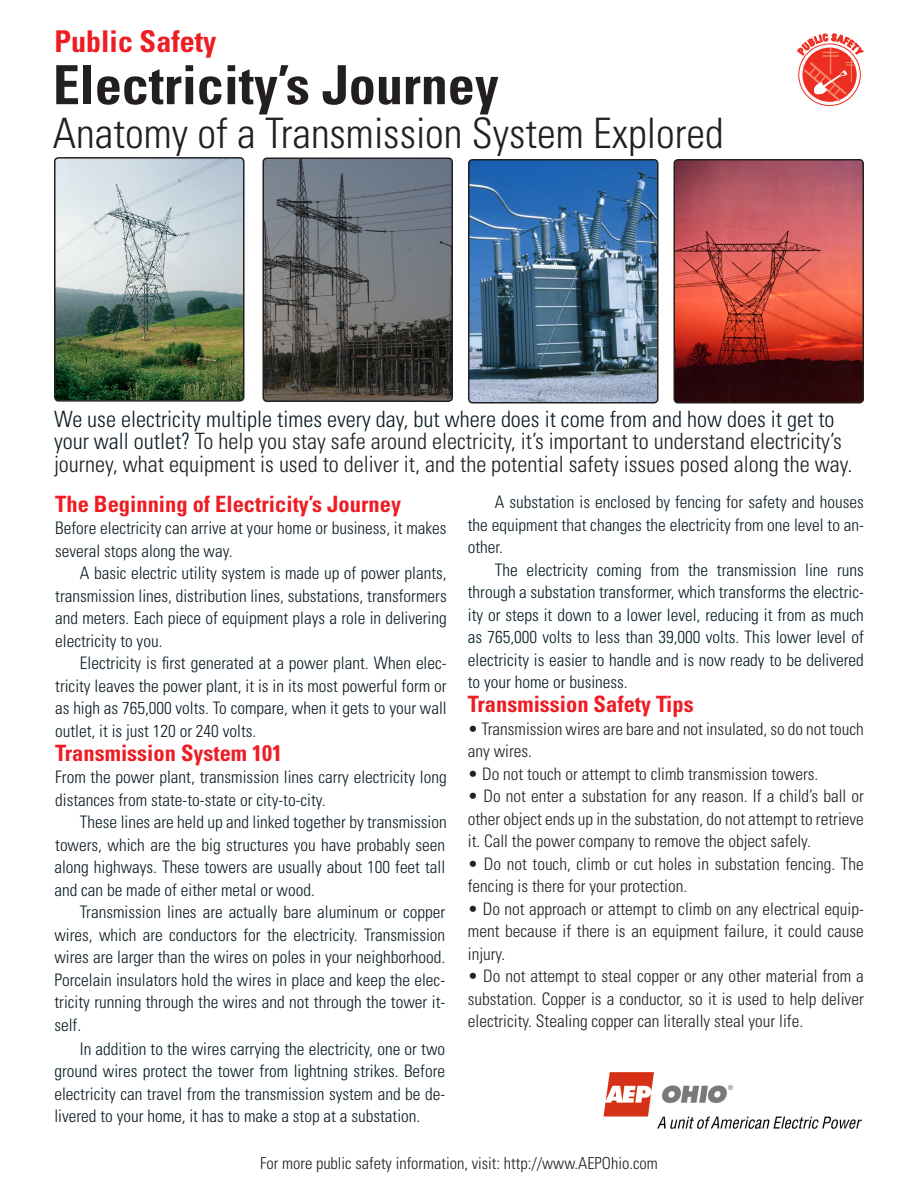
<style>
.page{position:relative;width:918px;height:1188px;background:#fff}
.page>*{position:absolute;margin:0;border:0;box-sizing:border-box;transform-origin:0 0}
.t1{font:700 condensed 54px "Univers LT Std";color:#231f20}
.t2{font:300 condensed 42px "Univers LT Std";color:#231f20}
.t3{font:700 condensed 30px "Univers LT Std";color:#ee1d23}
.t4{font:300 condensed 22.5px/22.5px "Univers LT Std";color:#231f20}
.t5{font:300 condensed 22.5px "Univers LT Std";color:#0d1c24}
.t6{font:700 condensed 22.5px "Univers LT Std";color:#ee1d23}
.t7{font:300 condensed 17.25px/22.5px "Univers LT Std";color:#0d1c24;text-align:justify}
.t8{font:300 condensed 17.25px/22.5px "Univers LT Std";color:#231f20;text-align:justify}
.t9{font:300 condensed 17.25px/22.5px "Univers LT Std";color:#051c24;text-align:justify}
.t10{font:300 condensed 16.5px "Univers LT Std";color:#231f20}
.s1{color:#0d1c24}
.s2{color:#051c24}
</style>
<div class="page">
<img style="left:57px;top:160px;width:185px;height:239px">
<div style="left:54px;top:157px;width:191px;height:245px;border:2px solid #231f20;border-radius:4px"></div>
<svg style="left:797px;top:33px;width:67px;height:71px"></svg>
<img style="left:603px;top:1072px;width:259px;height:57px">
<img style="left:263px;top:159px;width:187px;height:242px">
<div style="left:263px;top:158px;width:190px;height:244px;border:2px solid #231f20;border-radius:4px"></div>
<img style="left:676px;top:162px;width:185px;height:239px">
<div style="left:673px;top:159px;width:191px;height:245px;border:2px solid #231f20;border-radius:4px"></div>
<img style="left:471px;top:160px;width:187px;height:243px">
<div style="left:468px;top:159px;width:190px;height:245px;border:2px solid #231f20;border-radius:4px"></div>
<p class="t3" style="left:55px;top:23px;width:163px">Public Safety</p>
<p class="t1" style="left:53px;top:52px;width:447px">Electricity’s Journey</p>
<p class="t2" style="left:53px;top:108px;width:672px">Anatomy of a Transmission System Explored</p>
<p class="t5" style="left:54px;top:405px;width:782px">We use electricity multiple times every day, but where does it come from and how does it get to</p>
<p class="t4" style="left:54px;top:430px;width:800px"><span class="s1">your wall outlet?</span> To help you stay safe around electricity, it’s important to understand electricity’s journey, what equipment is used to deliver it, and the potential safety issues posed along the way.</p>
<p class="t7" style="left:468px;top:491px;width:397px;text-indent:27px">A substation is enclosed by fencing for safety and houses the equipment that changes the electricity from one level to an&shy;other.</p>
<p class="t9" style="left:468px;top:559px;width:398px;text-indent:27px">The electricity coming from the transmission line runs through a substation transformer, which transforms the electric&shy;ity or steps it down to a lower level, reducing it from as much as 765,000 volts to less than 39,000 volts. This lower level of electricity is easier to handle and is now ready to be delivered to your home or business.</p>
<p class="t6" style="left:468px;top:691px;width:227px">Transmission Safety Tips</p>
<p class="t8" style="left:468px;top:718px;width:398px">• Transmission wires are bare and not insulated, so do not touch any wires.</p>
<p class="t8" style="left:468px;top:763px;width:352px">• Do not touch or attempt to climb transmission towers.</p>
<p class="t8" style="left:468px;top:785px;width:398px">• Do not enter a substation for any reason. If a child’s ball or other object ends up in the substation, do not attempt to retrieve it. Call the power company to remove the object safely.</p>
<p class="t8" style="left:468px;top:853px;width:398px">• Do not touch, climb or cut holes in substation fencing. The fencing is there for your protection.</p>
<p class="t8" style="left:468px;top:898px;width:397px">• Do not approach or attempt to climb on any electrical equip&shy;ment because if there is an equipment failure, it could cause injury.</p>
<p class="t8" style="left:468px;top:965px;width:397px">• Do not attempt to steal copper or any other material from a substation. Copper is a conductor, so it is used to help deliver electricity. Stealing copper can literally steal your life.</p>
<p class="t6" style="left:55px;top:490px;width:347px">The Beginning of Electricity’s Journey</p>
<p class="t7" style="left:55px;top:517px;width:393px">Before electricity can arrive at your home or business, it makes several stops along the way.</p>
<p class="t7" style="left:55px;top:562px;width:393px;text-indent:25px">A basic electric utility system is made up of power plants, transmission lines, distribution lines, substations, transformers and meters. Each piece of equipment plays a role in delivering electricity to you.</p>
<p class="t7" style="left:55px;top:652px;width:393px;text-indent:25px">Electricity is first generated at a power plant. When elec&shy;tricity leaves the power plant, it is in its most powerful form or as high as 765,000 volts. To compare, when it gets to your wall outlet, it is just 120 or 240 volts.</p>
<p class="t6" style="left:55px;top:739px;width:229px">Transmission System 101</p>
<p class="t7" style="left:55px;top:766px;width:393px">From the power plant, transmission lines carry electricity long distances from state-to-state or city-to-city.</p>
<p class="t7" style="left:54px;top:811px;width:394px;text-indent:25px">These lines are held up and linked together by transmission towers, which are the big structures you have probably seen along highways. These towers are usually about 100 feet tall and can be made of either metal or wood.</p>
<p class="t7" style="left:54px;top:901px;width:392px;text-indent:25px">Transmission lines are actually bare aluminum or copper wires, which are conductors for the electricity. Transmission wires are larger than the wires on poles in your neighborhood.<br>Porcelain insulators hold the wires in place and keep the elec&shy;tricity running through the wires and not through the tower it&shy;self.</p>
<p class="t7" style="left:54px;top:1037px;width:392px;text-indent:25px"><span class="s2">In addition to the wires carrying the electricity, one or two ground wires protect the tower from lightning strikes.</span> Before electricity can travel from the transmission system and be de&shy;livered to your home, it has to make a stop at a substation.</p>
<p class="t10" style="left:260px;top:1153px;width:399px">For more public safety information, visit: http://www.AEPOhio.com</p>
</div>
